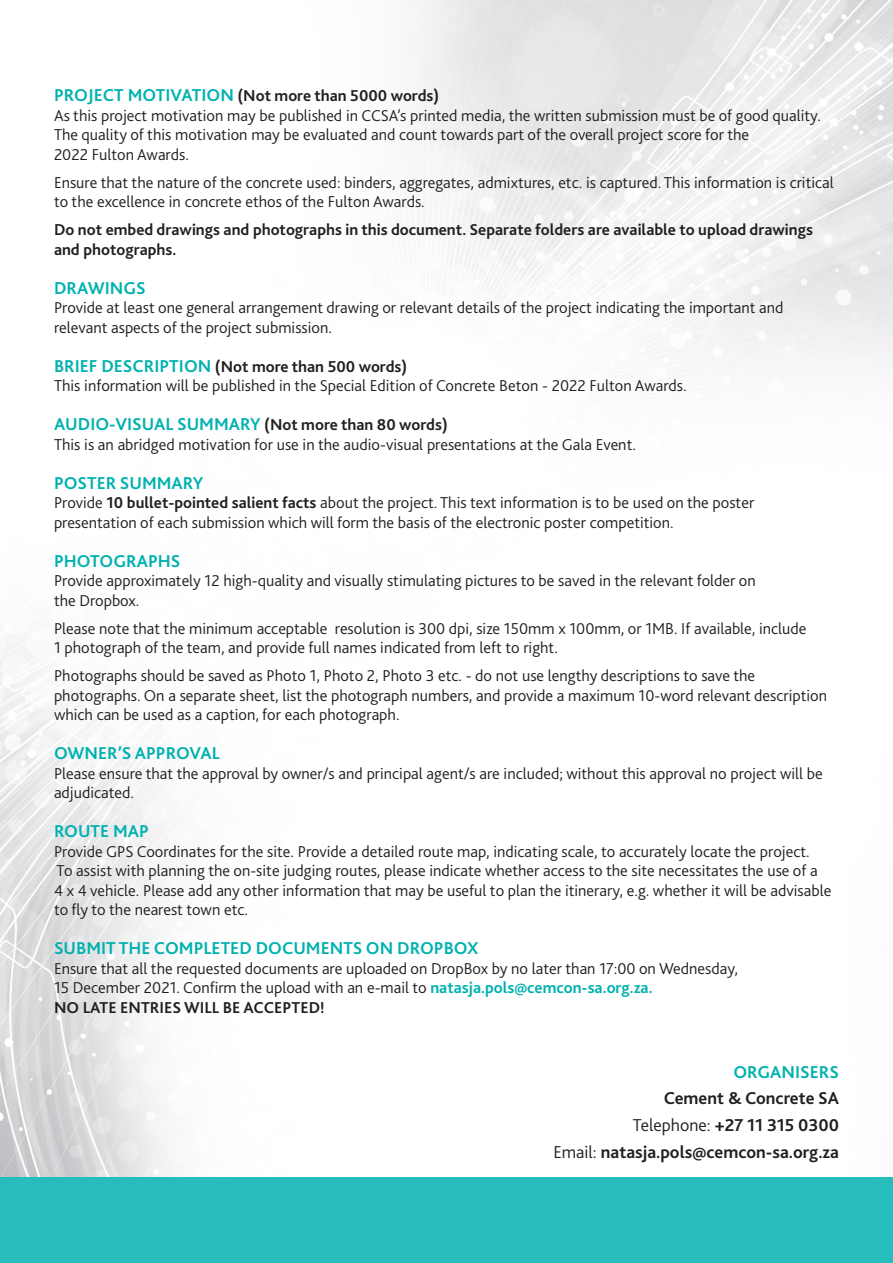
<style>
.page{position:relative;width:893px;height:1263px;background:#fff}
.page>*{position:absolute;margin:0;border:0;box-sizing:border-box;transform-origin:0 0}
.t1{font:700 18px "Bliss 2";color:#00b1b0}
.t2{font:700 18px "Bliss 2";color:#231f20}
.t3{font:300 16.5px/19.5px "Bliss 2";color:#231f20}
.t4{font:700 16.5px/19.5px "Bliss 2";color:#231f20}
.s1{font-size:18px;color:#00b1b0}
.s2{font-weight:700}
.s3{font-weight:700;color:#00b1b0}
.s4{font-weight:300}
</style>
<div class="page">
<img style="left:0;top:0;width:893px;height:1178px">
<div style="left:0;top:1178px;width:893px;height:85px;background:#26bdbc"></div>
<p class="t4" style="left:54px;top:86px;width:387px"><span class="s1">PROJECT MOTIVATION</span> (Not more than 5000 words)</p>
<p class="t3" style="left:54px;top:105px;width:769px">As this project motivation may be published in CCSA’s printed media, the written submission must be of good quality.<br>The quality of this motivation may be evaluated and count towards part of the overall project score for the<br>2022 Fulton Awards.</p>
<p class="t3" style="left:54px;top:172px;width:781px">Ensure that the nature of the concrete used: binders, aggregates, admixtures, etc. is captured. This information is critical to the excellence in concrete ethos of the Fulton Awards.</p>
<p class="t4" style="left:54px;top:220px;width:760px">Do not embed drawings and photographs in this document. Separate folders are available to upload drawings and photographs.</p>
<p class="t1" style="left:54px;top:277px;width:93px">DRAWINGS</p>
<p class="t3" style="left:54px;top:298px;width:731px">Provide at least one general arrangement drawing or relevant details of the project indicating the important and relevant aspects of the project submission.</p>
<p class="t4" style="left:54px;top:356px;width:355px"><span class="s1">BRIEF DESCRIPTION</span> (Not more than 500 words)</p>
<p class="t3" style="left:54px;top:376px;width:634px">This information will be published in the Special Edition of Concrete Beton - 2022 Fulton Awards.</p>
<p class="t4" style="left:54px;top:415px;width:395px"><span class="s1">AUDIO-VISUAL SUMMARY</span> (Not more than 80 words)</p>
<p class="t3" style="left:54px;top:434px;width:583px">This is an abridged motivation for use in the audio-visual presentations at the Gala Event.</p>
<p class="t1" style="left:54px;top:472px;width:151px">POSTER SUMMARY</p>
<p class="t3" style="left:54px;top:493px;width:702px">Provide <span class="s2">10 bullet-pointed salient facts</span> about the project. This text information is to be used on the poster presentation of each submission which will form the basis of the electronic poster competition.</p>
<p class="t1" style="left:54px;top:550px;width:128px">PHOTOGRAPHS</p>
<p class="t3" style="left:54px;top:571px;width:703px">Provide approximately 12 high-quality and visually stimulating pictures to be saved in the relevant folder on the Dropbox.</p>
<p class="t3" style="left:54px;top:618px;width:754px">Please note that the minimum acceptable resolution is 300 dpi, size 150mm x 100mm, or 1MB. If available, include<br>1 photograph of the team, and provide full names indicated from left to right.</p>
<p class="t3" style="left:54px;top:666px;width:775px">Photographs should be saved as Photo 1, Photo 2, Photo 3 etc. - do not use lengthy descriptions to save the photographs. On a separate sheet, list the photograph numbers, and provide a maximum 10-word relevant description which can be used as a caption, for each photograph.</p>
<p class="t1" style="left:54px;top:742px;width:167px">OWNER’S APPROVAL</p>
<p class="t3" style="left:54px;top:763px;width:770px">Please ensure that the approval by owner/s and principal agent/s are included; without this approval no project will be adjudicated.</p>
<p class="t1" style="left:54px;top:820px;width:97px">ROUTE MAP</p>
<p class="t3" style="left:54px;top:841px;width:779px">Provide GPS Coordinates for the site. Provide a detailed route map, indicating scale, to accurately locate the project.<br>To assist with planning the on-site judging routes, please indicate whether access to the site necessitates the use of a<br>4 x 4 vehicle. Please add any other information that may be useful to plan the itinerary, e.g. whether it will be advisable to fly to the nearest town etc.</p>
<p class="t1" style="left:54px;top:937px;width:426px">SUBMIT THE COMPLETED DOCUMENTS ON DROPBOX</p>
<p class="t3" style="left:54px;top:958px;width:686px">Ensure that all the requested documents are uploaded on DropBox by no later than 17:00 on Wednesday,<br>15 December 2021. Confirm the upload with an e-mail to <span class="s3">natasja.pols@cemcon-sa.org.za.</span></p>
<p class="t4" style="left:54px;top:997px;width:272px">NO LATE ENTRIES WILL BE ACCEPTED!</p>
<p class="t1" style="left:733px;top:1060px;width:107px">ORGANISERS</p>
<p class="t2" style="left:664px;top:1087px;width:177px">Cement &amp; Concrete SA</p>
<p class="t2" style="left:633px;top:1114px;width:208px"><span class="s4">Telephone:</span> +27 11 315 0300</p>
<p class="t2" style="left:553px;top:1141px;width:287px"><span class="s4">Email:</span> natasja.pols@cemcon-sa.org.za</p>
</div>
